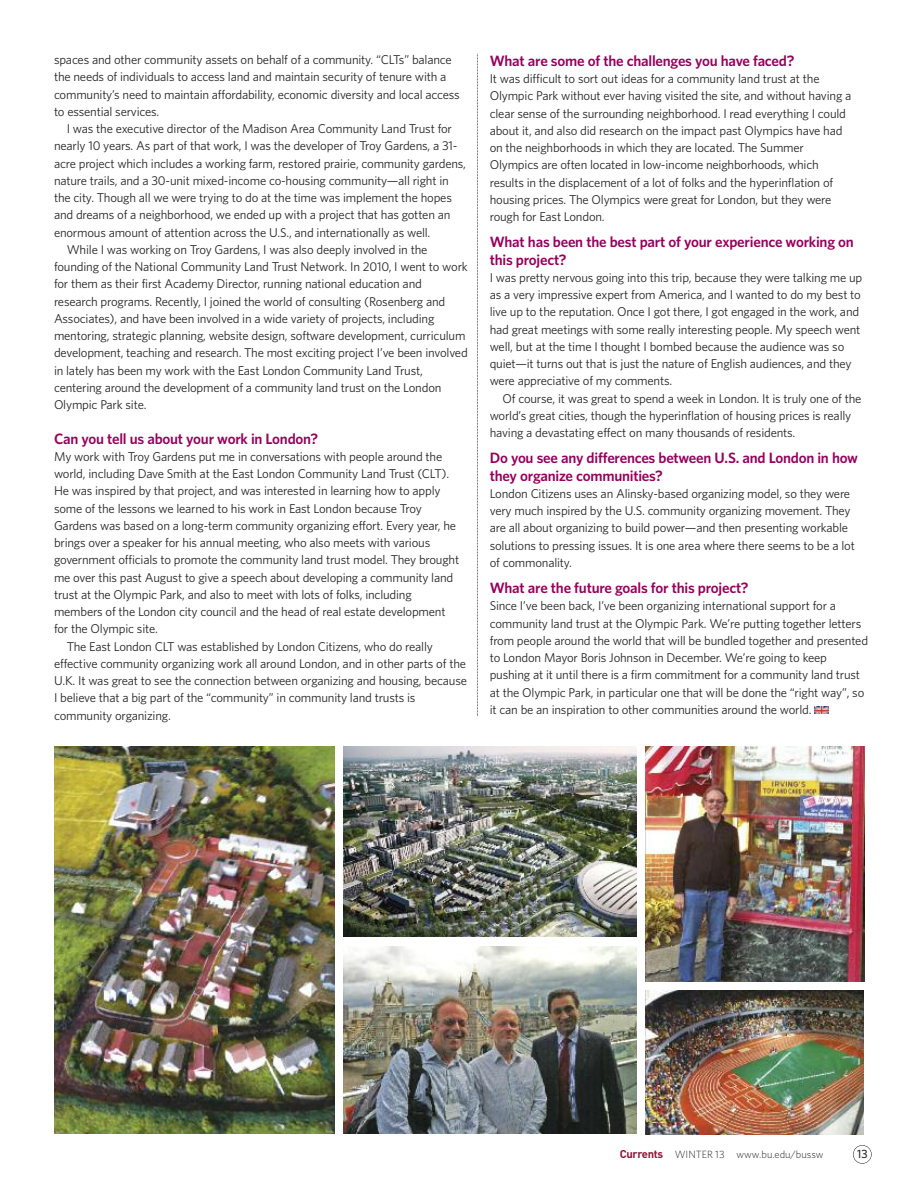
<style>
.page{position:relative;width:918px;height:1188px;background:#fff}
.page>*{position:absolute;margin:0;border:0;box-sizing:border-box;transform-origin:0 0}
.t1{font:600 15px/17.2px "Whitney";letter-spacing:-.015em;color:#96005c}
.t2{font:12.75px/17.2px "Whitney";letter-spacing:-.015em;color:#272627}
.t3{font:500 12px "Whitney";color:#272627}
.t4{font:300 10.5px "Whitney";color:#272627}
.s1{font-family:"DIN";font-weight:700;font-size:11.25px;color:#911238}
</style>
<div class="page">
<div style="left:853px;top:1145px;width:19px;height:19px;border:1px solid #272627;border-radius:50%"></div>
<img style="left:54px;top:746px;width:280px;height:388px">
<img style="left:645px;top:746px;width:219px;height:236px">
<img style="left:343px;top:946px;width:294px;height:188px">
<img style="left:645px;top:991px;width:219px;height:143px">
<img style="left:343px;top:746px;width:294px;height:191px">
<svg style="left:477px;top:54px;width:1px;height:662px"></svg>
<img style="left:814px;top:707px;width:15px;height:7px">
<p class="t2" style="left:54px;top:51px;width:407px">spaces and other community assets on behalf of a community. “CLTs” balance the needs of individuals to access land and maintain security of tenure with a community’s need to maintain affordability, economic diversity and local access to essential services.</p>
<p class="t2" style="left:67px;top:120px;width:387px">I was the executive director of the Madison Area Community Land Trust for</p>
<p class="t2" style="left:54px;top:137px;width:405px">nearly 10 years. As part of that work, I was the developer of Troy Gardens, a 31-</p>
<p class="t2" style="left:54px;top:154px;width:414px">acre project which includes a working farm, restored prairie, community gardens,</p>
<p class="t2" style="left:54px;top:172px;width:396px">nature trails, and a 30-unit mixed-income co-housing community—all right in</p>
<p class="t2" style="left:54px;top:189px;width:399px">the city. Though all we were trying to do at the time was implement the hopes</p>
<p class="t2" style="left:54px;top:206px;width:398px">and dreams of a neighborhood, we ended up with a project that has gotten an</p>
<p class="t2" style="left:54px;top:223px;width:378px">enormous amount of attention across the U.S., and internationally as well.</p>
<p class="t2" style="left:67px;top:241px;width:362px">While I was working on Troy Gardens, I was also deeply involved in the</p>
<p class="t2" style="left:54px;top:258px;width:415px">founding of the National Community Land Trust Network. In 2010, I went to work</p>
<p class="t2" style="left:54px;top:275px;width:369px">for them as their first Academy Director, running national education and</p>
<p class="t2" style="left:54px;top:292px;width:393px">research programs. Recently, I joined the world of consulting (Rosenberg and</p>
<p class="t2" style="left:54px;top:310px;width:382px">Associates), and have been involved in a wide variety of projects, including</p>
<p class="t2" style="left:54px;top:327px;width:413px">mentoring, strategic planning, website design, software development, curriculum</p>
<p class="t2" style="left:54px;top:344px;width:415px">development, teaching and research. The most exciting project I’ve been involved</p>
<p class="t2" style="left:54px;top:361px;width:370px">in lately has been my work with the East London Community Land Trust,</p>
<p class="t2" style="left:54px;top:379px;width:389px">centering around the development of a community land trust on the London</p>
<p class="t2" style="left:54px;top:396px;width:94px">Olympic Park site.</p>
<p class="t1" style="left:54px;top:430px;width:266px">Can you tell us about your work in London?</p>
<p class="t2" style="left:54px;top:448px;width:390px">My work with Troy Gardens put me in conversations with people around the</p>
<p class="t2" style="left:54px;top:465px;width:397px">world, including Dave Smith at the East London Community Land Trust (CLT).</p>
<p class="t2" style="left:54px;top:482px;width:388px">He was inspired by that project, and was interested in learning how to apply</p>
<p class="t2" style="left:54px;top:499px;width:369px">some of the lessons we learned to his work in East London because Troy</p>
<p class="t2" style="left:54px;top:517px;width:404px">Gardens was based on a long-term community organizing effort. Every year, he</p>
<p class="t2" style="left:54px;top:534px;width:378px">brings over a speaker for his annual meeting, who also meets with various</p>
<p class="t2" style="left:54px;top:551px;width:407px">government officials to promote the community land trust model. They brought</p>
<p class="t2" style="left:54px;top:568px;width:401px">me over this past August to give a speech about developing a community land</p>
<p class="t2" style="left:54px;top:586px;width:359px">trust at the Olympic Park, and also to meet with lots of folks, including</p>
<p class="t2" style="left:54px;top:603px;width:393px">members of the London city council and the head of real estate development</p>
<p class="t2" style="left:54px;top:620px;width:105px">for the Olympic site.</p>
<p class="t2" style="left:67px;top:637px;width:368px">The East London CLT was established by London Citizens, who do really</p>
<p class="t2" style="left:54px;top:655px;width:414px">effective community organizing work all around London, and in other parts of the</p>
<p class="t2" style="left:54px;top:672px;width:415px">U.K. It was great to see the connection between organizing and housing, because</p>
<p class="t2" style="left:54px;top:689px;width:363px">I believe that a big part of the “community” in community land trusts is</p>
<p class="t2" style="left:54px;top:706px;width:118px">community organizing.</p>
<p class="t1" style="left:490px;top:52px;width:306px">What are some of the challenges you have faced?</p>
<p class="t2" style="left:490px;top:70px;width:363px">It was difficult to sort out ideas for a community land trust at the Olympic Park without ever having visited the site, and without having a clear sense of the surrounding neighborhood. I read everything I could about it, and also did research on the impact past Olympics have had on the neighborhoods in which they are located. The Summer Olympics are often located in low-income neighborhoods, which results in the displacement of a lot of folks and the hyperinflation of housing prices. The Olympics were great for London, but they were rough for East London.</p>
<p class="t1" style="left:490px;top:233px;width:366px">What has been the best part of your experience working on this project?</p>
<p class="t2" style="left:490px;top:269px;width:374px">I was pretty nervous going into this trip, because they were talking me up as a very impressive expert from America, and I wanted to do my best to live up to the reputation. Once I got there, I got engaged in the work, and had great meetings with some really interesting people. My speech went well, but at the time I thought I bombed because the audience was so quiet—it turns out that is just the nature of English audiences, and they were appreciative of my comments.</p>
<p class="t2" style="left:490px;top:390px;width:373px;text-indent:13px">Of course, it was great to spend a week in London. It is truly one of the world’s great cities, though the hyperinflation of housing prices is really having a devastating effect on many thousands of residents.</p>
<p class="t1" style="left:490px;top:449px;width:370px">Do you see any differences between U.S. and London in how they organize communities?</p>
<p class="t2" style="left:490px;top:485px;width:367px">London Citizens uses an Alinsky-based organizing model, so they were very much inspired by the U.S. community organizing movement. They are all about organizing to build power—and then presenting workable solutions to pressing issues. It is one area where there seems to be a lot of commonality.</p>
<p class="t1" style="left:490px;top:579px;width:260px">What are the future goals for this project?</p>
<p class="t2" style="left:490px;top:597px;width:380px">Since I’ve been back, I’ve been organizing international support for a community land trust at the Olympic Park. We’re putting together letters from people around the world that will be bundled together and presented to London Mayor Boris Johnson in December. We’re going to keep pushing at it until there is a firm commitment for a community land trust at the Olympic Park, in particular one that will be done the “right way”, so it can be an inspiration to other communities around the world.</p>
<p class="t4" style="left:620px;top:1147px;width:205px"><span class="s1">Currents</span> WINTER 13 www.bu.edu/bussw</p>
<p class="t3" style="left:857px;top:1146px;width:12px">13</p>
</div>
